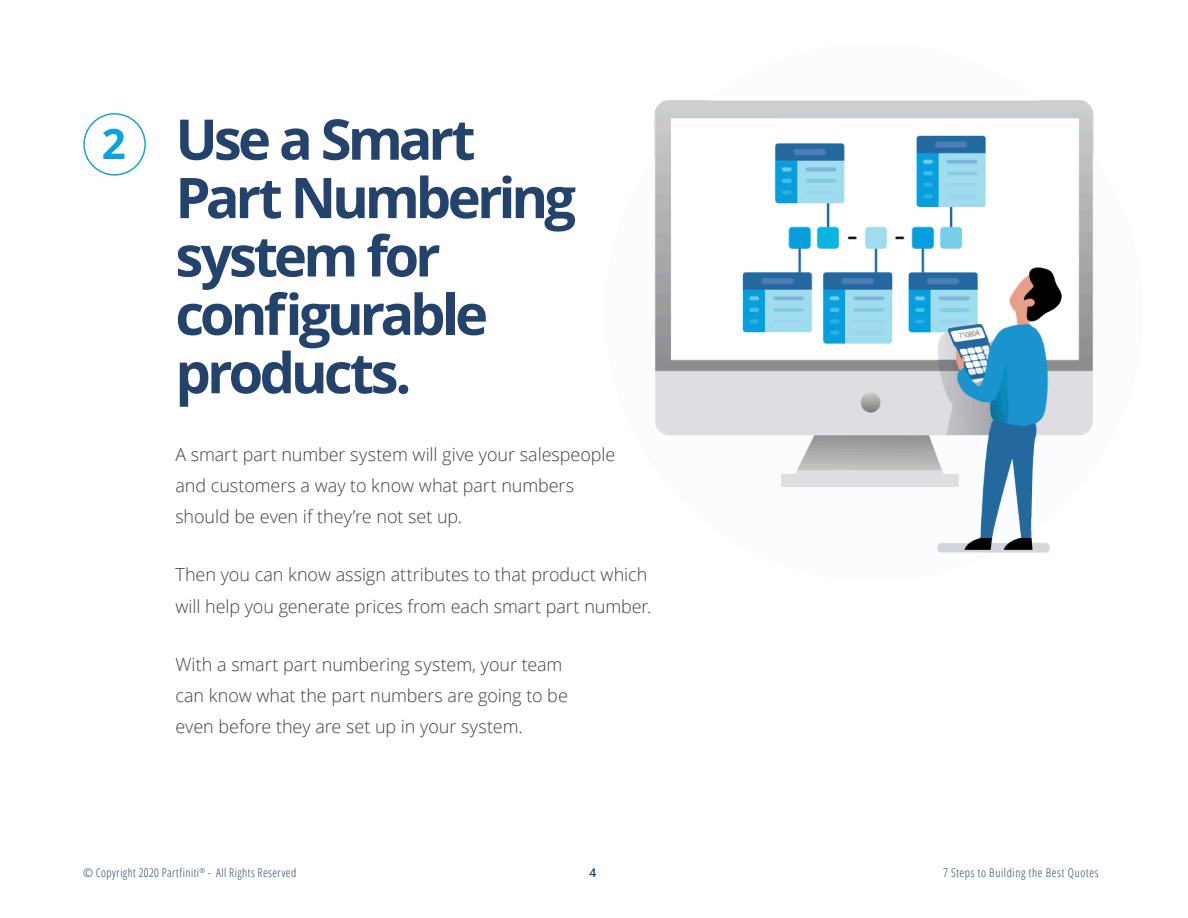
<style>
.page{position:relative;width:1188px;height:918px;background:#fff}
.page>*{position:absolute;margin:0;border:0;box-sizing:border-box;transform-origin:0 0}
.t1{font:700 56.1px/58.3px "Open Sans";letter-spacing:-.07em;color:#23436c}
.t2{font:300 18px/31.2px "Open Sans";letter-spacing:-.005em;color:#404041}
.t3{font:300 condensed 12px "Open Sans";letter-spacing:.045em;color:#23436c}
.t4{font:600 12px "Open Sans";color:#23436c}
.s1{font-size:42.15px;color:#06a3de}
</style>
<div class="page">
<div style="left:83px;top:113px;width:63px;height:63px;border:1px solid #06a3de;border-radius:50%"></div>
<img style="left:654px;top:100px;width:440px;height:453px">
<h1 class="t1" style="left:175px;top:109px;width:402px;text-indent:-74px"><span class="s1">2</span> Use a Smart<br>Part Numbering system for configurable products.</h1>
<p class="t2" style="left:175px;top:438px;width:442px">A smart part number system will give your salespeople and customers a way to know what part numbers should be even if they’re not set up.</p>
<p class="t2" style="left:175px;top:559px;width:477px">Then you can know assign attributes to that product which will help you generate prices from each smart part number.</p>
<p class="t2" style="left:175px;top:648px;width:394px">With a smart part numbering system, your team can know what the part numbers are going to be even before they are set up in your system.</p>
<p class="t3" style="left:83px;top:865px;width:215px">© Copyright 2020 Partfiniti<sup>®</sup> - All Rights Reserved</p>
<p class="t4" style="left:590px;top:864px;width:8px">4</p>
<p class="t3" style="left:943px;top:865px;width:157px">7 Steps to Building the Best Quotes</p>
</div>
